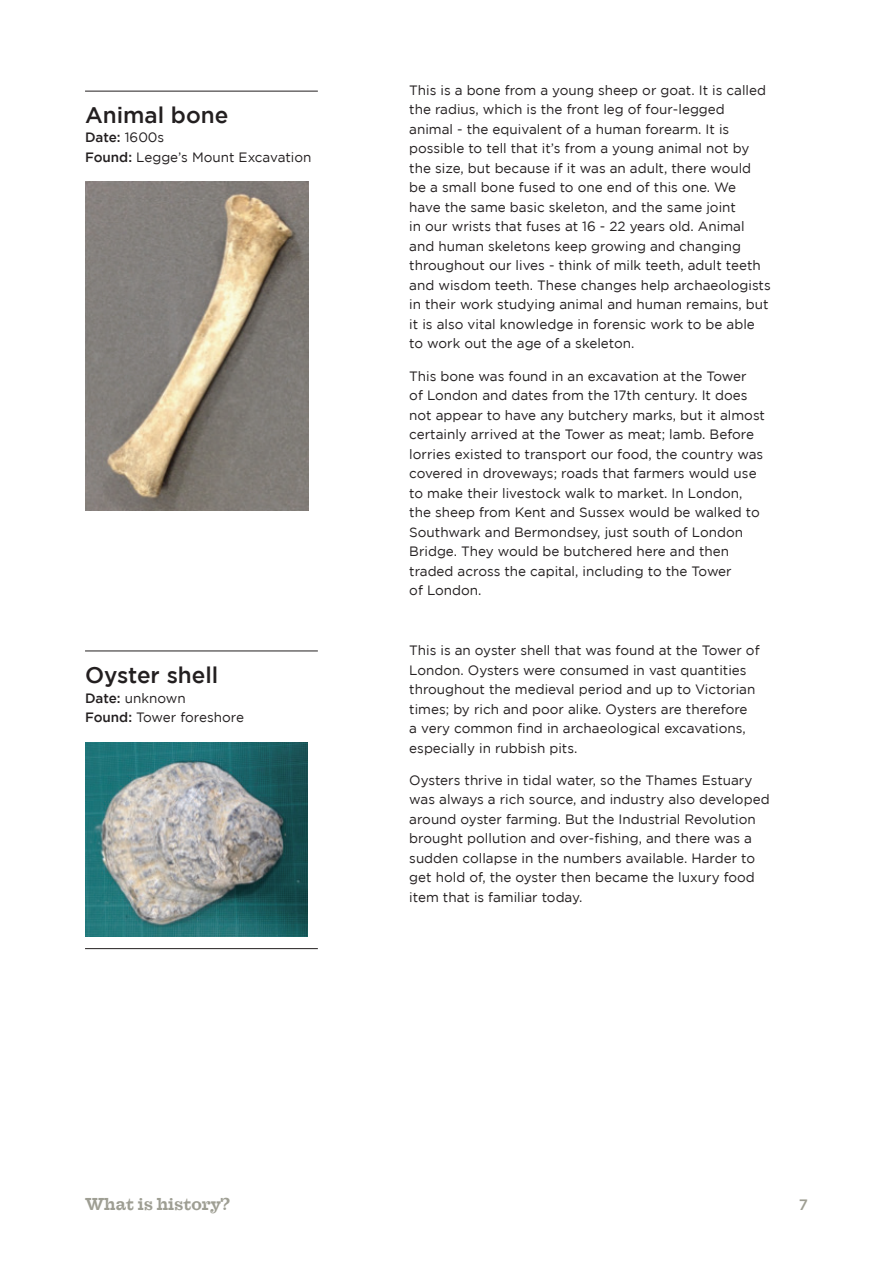
<style>
.page{position:relative;width:893px;height:1263px;background:#fff}
.page>*{position:absolute;margin:0;border:0;box-sizing:border-box;transform-origin:0 0}
.t1{font:500 22.5px "Gotham";color:#231f20}
.t2{font:700 16.8px "Farao CE";color:#9e9e93}
.t3{font:500 15px "Gotham";color:#9e9e93}
.t4{font:13.5px/19.5px "Gotham";color:#231f20}
.s1{font-weight:500}
</style>
<div class="page">
<img style="left:85px;top:182px;width:224px;height:329px">
<img style="left:85px;top:742px;width:223px;height:194px">
<hr style="left:85px;top:91px;width:233px;height:1px;background:#231f20">
<hr style="left:85px;top:651px;width:233px;height:1px;background:#231f20">
<hr style="left:85px;top:948px;width:233px;height:1px;background:#231f20">
<h1 class="t1" style="left:85px;top:102px;width:145px">Animal bone</h1>
<p class="t4" style="left:85px;top:127px;width:228px"><span class="s1">Date:</span> 1600s<br><span class="s1">Found:</span> Legge’s Mount Excavation</p>
<h1 class="t1" style="left:85px;top:662px;width:135px">Oyster shell</h1>
<p class="t4" style="left:85px;top:688px;width:160px"><span class="s1">Date:</span> unknown<br><span class="s1">Found:</span> Tower foreshore</p>
<p class="t4" style="left:409px;top:80px;width:363px">This is a bone from a young sheep or goat. It is called the radius, which is the front leg of four-legged animal - the equivalent of a human forearm. It is possible to tell that it’s from a young animal not by the size, but because if it was an adult, there would be a small bone fused to one end of this one. We have the same basic skeleton, and the same joint<br>in our wrists that fuses at 16 - 22 years old. Animal and human skeletons keep growing and changing throughout our lives - think of milk teeth, adult teeth and wisdom teeth. These changes help archaeologists in their work studying animal and human remains, but it is also vital knowledge in forensic work to be able to work out the age of a skeleton.</p>
<p class="t4" style="left:409px;top:366px;width:357px">This bone was found in an excavation at the Tower<br>of London and dates from the 17th century. It does not appear to have any butchery marks, but it almost certainly arrived at the Tower as meat; lamb. Before lorries existed to transport our food, the country was covered in droveways; roads that farmers would use to make their livestock walk to market. In London, the sheep from Kent and Sussex would be walked to Southwark and Bermondsey, just south of London Bridge. They would be butchered here and then traded across the capital, including to the Tower<br>of London.</p>
<p class="t4" style="left:409px;top:640px;width:352px">This is an oyster shell that was found at the Tower of London. Oysters were consumed in vast quantities throughout the medieval period and up to Victorian times; by rich and poor alike. Oysters are therefore<br>a very common find in archaeological excavations, especially in rubbish pits.</p>
<p class="t4" style="left:409px;top:770px;width:362px">Oysters thrive in tidal water, so the Thames Estuary was always a rich source, and industry also developed around oyster farming. But the Industrial Revolution brought pollution and over-fishing, and there was a sudden collapse in the numbers available. Harder to get hold of, the oyster then became the luxury food item that is familiar today.</p>
<p class="t2" style="left:85px;top:1195px;width:146px">What is history?</p>
<p class="t3" style="left:799px;top:1196px;width:11px">7</p>
</div>
